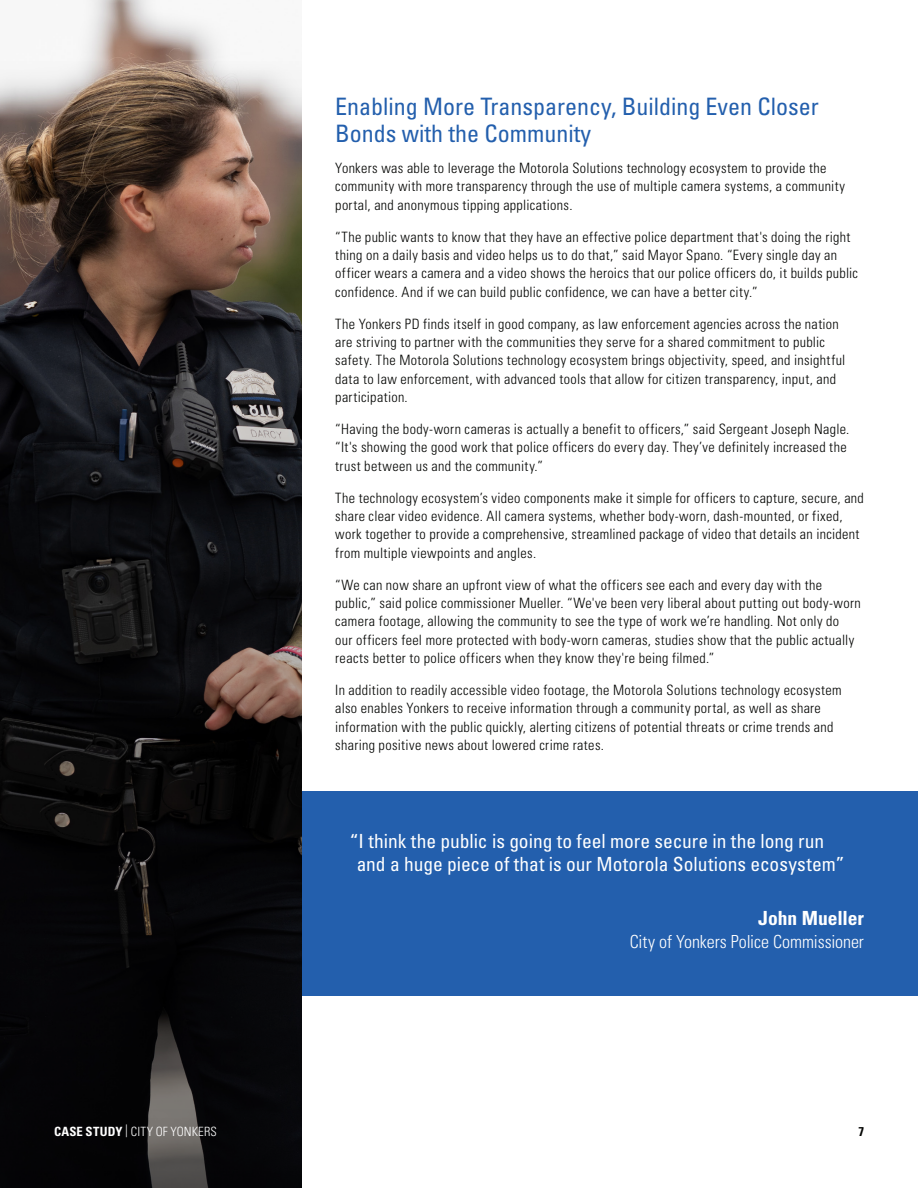
<style>
.page{position:relative;width:918px;height:1188px;background:#fff}
.page>*{position:absolute;margin:0;border:0;box-sizing:border-box;transform-origin:0 0}
.t1{font:condensed 24px/27px "Univers";color:#235fad}
.Comment_Body{font:condensed 19.5px/22.5px "Univers LT Std";color:#fff}
.Comment_Body-2{font:700 condensed 19.5px "Univers";color:#fff}
.Comment_Body-3{font:300 condensed 18px "Univers";letter-spacing:-.005em;color:#fff}
.Body_Text{font:300 condensed 14.25px/18.3px "Univers";letter-spacing:.025em;color:#040503}
.t2{font:300 condensed 12.75px "Univers";letter-spacing:.01em;color:#fff}
.t3{font:700 condensed 12.75px "Univers";color:#040503}
.s1{font-weight:700}
</style>
<div class="page">
<div style="left:302px;top:792px;width:616px;height:204px;background:#235fad"></div>
<img style="left:80px;top:0;width:144px;height:61px">
<svg style="left:0;top:61px;width:302px;height:1127px;background:#292321"></svg>
<p class="t2" style="left:54px;top:1123px;width:165px"><span class="s1">CASE STUDY</span> | CITY OF YONKERS</p>
<p class="t1" style="left:335px;top:93px;width:485px">Enabling More Transparency, Building Even Closer<br>Bonds with the Community</p>
<p class="Body_Text" style="left:335px;top:159px;width:511px">Yonkers was able to leverage the Motorola Solutions technology ecosystem to provide the community with more transparency through the use of multiple camera systems, a community portal, and anonymous tipping applications.</p>
<p class="Body_Text" style="left:335px;top:227px;width:524px">“The public wants to know that they have an effective police department that's doing the right thing on a daily basis and video helps us to do that,” said Mayor Spano. “Every single day an officer wears a camera and a video shows the heroics that our police officers do, it builds public confidence. And if we can build public confidence, we can have a better city.”</p>
<p class="Body_Text" style="left:335px;top:314px;width:512px">The Yonkers PD finds itself in good company, as law enforcement agencies across the nation are striving to partner with the communities they serve for a shared commitment to public safety. The Motorola Solutions technology ecosystem brings objectivity, speed, and insightful data to law enforcement, with advanced tools that allow for citizen transparency, input, and participation.</p>
<p class="Body_Text" style="left:335px;top:420px;width:516px">“Having the body-worn cameras is actually a benefit to officers,” said Sergeant Joseph Nagle. “It's showing the good work that police officers do every day. They’ve definitely increased the trust between us and the community.”</p>
<p class="Body_Text" style="left:335px;top:488px;width:530px">The technology ecosystem’s video components make it simple for officers to capture, secure, and share clear video evidence. All camera systems, whether body-worn, dash-mounted, or fixed, work together to provide a comprehensive, streamlined package of video that details an incident from multiple viewpoints and angles.</p>
<p class="Body_Text" style="left:335px;top:575px;width:527px">“We can now share an upfront view of what the officers see each and every day with the public,” said police commissioner Mueller. “We've been very liberal about putting out body-worn camera footage, allowing the community to see the type of work we’re handling. Not only do<br>our officers feel more protected with body-worn cameras, studies show that the public actually reacts better to police officers when they know they're being filmed.”</p>
<p class="Body_Text" style="left:335px;top:681px;width:508px">In addition to readily accessible video footage, the Motorola Solutions technology ecosystem also enables Yonkers to receive information through a community portal, as well as share information with the public quickly, alerting citizens of potential threats or crime trends and sharing positive news about lowered crime rates.</p>
<p class="Comment_Body" style="left:357px;top:830px;width:489px;text-indent:-7px">“I think the public is going to feel more secure in the long run and a huge piece of that is our Motorola Solutions ecosystem”</p>
<p class="Comment_Body-2" style="left:758px;top:906px;width:107px">John Mueller</p>
<p class="Comment_Body-3" style="left:630px;top:930px;width:236px">City of Yonkers Police Commissioner</p>
<p class="t3" style="left:858px;top:1123px;width:7px">7</p>
</div>
